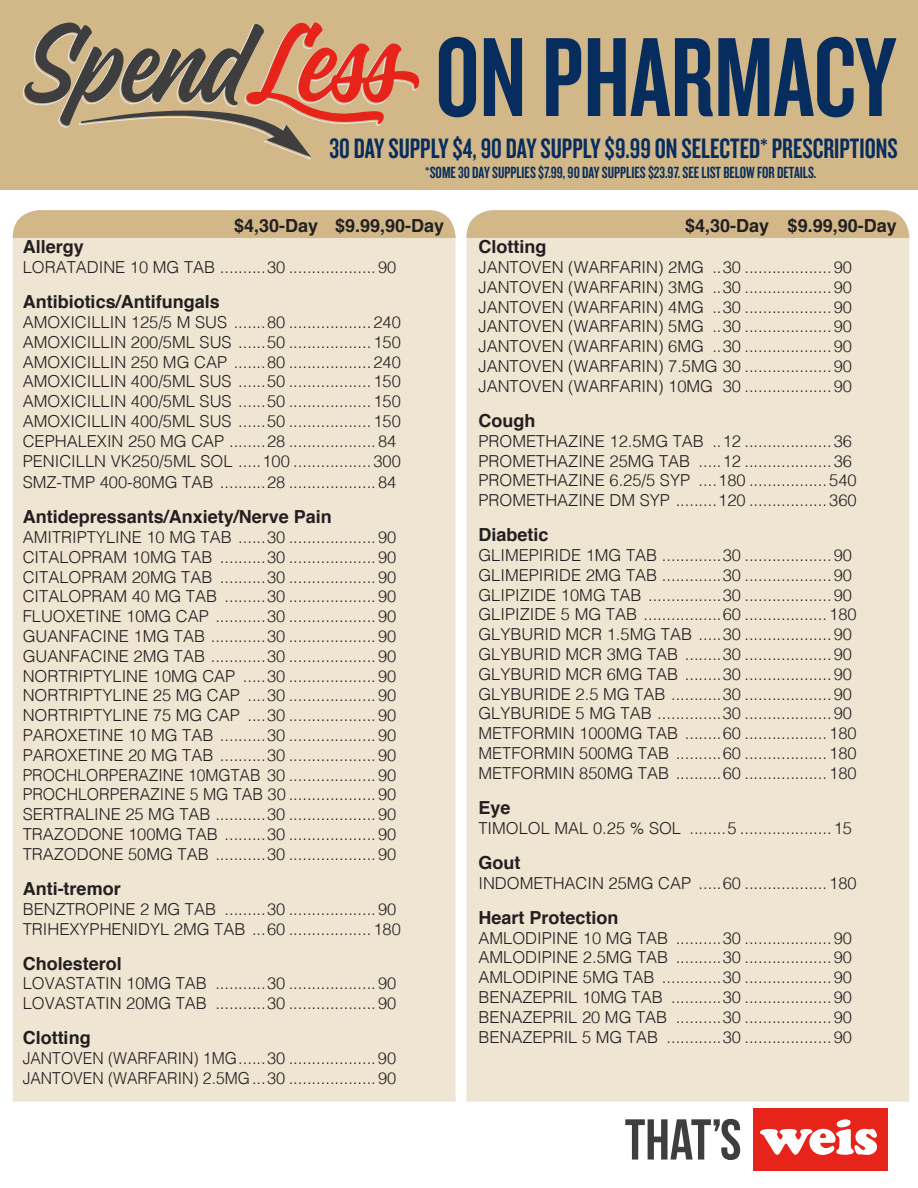
<style>
.page{position:relative;width:918px;height:1188px;background:#fff}
.page>*{position:absolute;margin:0;border:0;box-sizing:border-box;transform-origin:0 0}
.t1{font:116.85px "Knockout 48 Featherweight";color:#072d5e}
.t2{font:29.25px "Knockout 48 Featherweight";color:#072d5e}
.t3{font:700 18px "Helvetica";color:#231f20}
.t4{font:16.8px "Knockout 48 Featherweight";color:#072d5e}
.t5{font:300 16.5px/19.8px "Helvetica";color:#231f20}
.t6{font:300 16.5px/19.8px "Helvetica";color:#231f20;scale:.95 1}
</style>
<div class="page">
<div style="left:0;top:0;width:918px;height:190px;background:#d2b789"></div>
<svg style="left:25px;top:23px;width:394px;height:134px"></svg>
<div style="left:753px;top:1108px;width:135px;height:63px;background:#e72419"></div>
<svg style="left:760px;top:1119px;width:117px;height:36px"></svg>
<svg style="left:625px;top:1119px;width:115px;height:41px"></svg>
<div style="left:13px;top:238px;width:443px;height:864px;background:#eee5d2"></div>
<div style="left:13px;top:210px;width:443px;height:28px;background:#d2b789"></div>
<div style="left:466px;top:238px;width:443px;height:864px;background:#eee5d2"></div>
<div style="left:466px;top:210px;width:443px;height:28px;background:#d2b789"></div>
<h1 class="t1" style="left:435px;top:6px;width:462px">ON PHARMACY</h1>
<h2 class="t2" style="left:329px;top:130px;width:570px">30 DAY SUPPLY $4, 90 DAY SUPPLY $9.99 ON SELECTED* PRESCRIPTIONS</h2>
<p class="t4" style="left:425px;top:162px;width:393px">*SOME 30 DAY SUPPLIES $7.99, 90 DAY SUPPLIES $23.97. SEE LIST BELOW FOR DETAILS.</p>
<p class="t3" style="left:234px;top:211px;width:212px">$4,30-Day $9.99,90-Day</p>
<p class="t3" style="left:685px;top:211px;width:213px">$4,30-Day $9.99,90-Day</p>
<p class="t3" style="left:23px;top:232px;width:63px">Allergy</p>
<p class="t5" style="left:23px;top:256px;width:375px">LORATADINE 10 MG TAB ..........30 ................... 90</p>
<p class="t3" style="left:23px;top:287px;width:199px">Antibiotics/Antifungals</p>
<p class="t5" style="left:23px;top:311px;width:380px">AMOXICILLIN 125/5 M SUS .......80 .................. 240<br>AMOXICILLIN 200/5ML SUS ......50 .................. 150<br>AMOXICILLIN 250 MG CAP .......80 .................. 240<br>AMOXICILLIN 400/5ML SUS ......50 .................. 150<br>AMOXICILLIN 400/5ML SUS ......50 .................. 150<br>AMOXICILLIN 400/5ML SUS ......50 .................. 150<br>CEPHALEXIN 250 MG CAP ........28 ................... 84<br>PENICILLN VK250/5ML SOL .....100 ................. 300</p>
<p class="t5" style="left:23px;top:471px;width:375px">SMZ-TMP 400-80MG TAB ..........28 ................... 84</p>
<p class="t3" style="left:23px;top:502px;width:311px">Antidepressants/Anxiety/Nerve Pain</p>
<p class="t5" style="left:23px;top:526px;width:375px;text-align:justify">AMITRIPTYLINE 10 MG TAB ......30 ................... 90<br>CITALOPRAM 10MG TAB ..........30 ................... 90<br>CITALOPRAM 20MG TAB ..........30 ................... 90<br>CITALOPRAM 40 MG TAB .........30 ................... 90<br>FLUOXETINE 10MG CAP ...........30 ................... 90<br>GUANFACINE 1MG TAB ............30 ................... 90<br>GUANFACINE 2MG TAB ............30 ................... 90<br>NORTRIPTYLINE 10MG CAP .....30 ................... 90<br>NORTRIPTYLINE 25 MG CAP ....30 ................... 90<br>NORTRIPTYLINE 75 MG CAP ....30 ................... 90<br>PAROXETINE 10 MG TAB ..........30 ................... 90<br>PAROXETINE 20 MG TAB ..........30 ................... 90<br>PROCHLORPERAZINE 10MGTAB 30 ................... 90<br>PROCHLORPERAZINE 5 MG TAB 30 ................... 90<br>SERTRALINE 25 MG TAB ...........30 ................... 90<br>TRAZODONE 100MG TAB .........30 ................... 90<br>TRAZODONE 50MG TAB ...........30 ................... 90</p>
<p class="t3" style="left:23px;top:874px;width:99px">Anti-tremor</p>
<p class="t5" style="left:23px;top:898px;width:380px">BENZTROPINE 2 MG TAB .........30 ................... 90<br>TRIHEXYPHENIDYL 2MG TAB ...60 .................. 180</p>
<p class="t3" style="left:23px;top:949px;width:101px">Cholesterol</p>
<p class="t5" style="left:23px;top:973px;width:375px">LOVASTATIN 10MG TAB ...........30 ................... 90<br>LOVASTATIN 20MG TAB ...........30 ................... 90</p>
<p class="t3" style="left:23px;top:1023px;width:69px">Clotting</p>
<p class="t6" style="left:23px;top:1047px;width:395px">JANTOVEN (WARFARIN) 1MG......30 ................... 90<br>JANTOVEN (WARFARIN) 2.5MG ...30 ................... 90</p>
<p class="t3" style="left:478px;top:232px;width:69px">Clotting</p>
<p class="t5" style="left:478px;top:256px;width:375px;text-align:justify">JANTOVEN (WARFARIN) 2MG ..30 ................... 90<br>JANTOVEN (WARFARIN) 3MG ..30 ................... 90<br>JANTOVEN (WARFARIN) 4MG ..30 ................... 90<br>JANTOVEN (WARFARIN) 5MG ..30 ................... 90<br>JANTOVEN (WARFARIN) 6MG ..30 ................... 90<br>JANTOVEN (WARFARIN) 7.5MG 30 ................... 90<br>JANTOVEN (WARFARIN) 10MG 30 ................... 90</p>
<p class="t3" style="left:478px;top:406px;width:58px">Cough</p>
<p class="t5" style="left:478px;top:430px;width:380px">PROMETHAZINE 12.5MG TAB ..12 ................... 36<br>PROMETHAZINE 25MG TAB .....12 ................... 36<br>PROMETHAZINE 6.25/5 SYP ....180 ................. 540<br>PROMETHAZINE DM SYP .........120 ................. 360</p>
<p class="t3" style="left:478px;top:520px;width:72px">Diabetic</p>
<p class="t5" style="left:478px;top:544px;width:380px">GLIMEPIRIDE 1MG TAB .............30 ................... 90<br>GLIMEPIRIDE 2MG TAB .............30 ................... 90<br>GLIPIZIDE 10MG TAB ................30 ................... 90<br>GLIPIZIDE 5 MG TAB .................60 .................. 180<br>GLYBURID MCR 1.5MG TAB .....30 ................... 90<br>GLYBURID MCR 3MG TAB ........30 ................... 90<br>GLYBURID MCR 6MG TAB ........30 ................... 90<br>GLYBURIDE 2.5 MG TAB ...........30 ................... 90<br>GLYBURIDE 5 MG TAB ..............30 ................... 90<br>METFORMIN 1000MG TAB ........60 .................. 180<br>METFORMIN 500MG TAB ..........60 .................. 180<br>METFORMIN 850MG TAB ..........60 .................. 180</p>
<p class="t3" style="left:478px;top:793px;width:34px">Eye</p>
<p class="t5" style="left:478px;top:817px;width:375px">TIMOLOL MAL 0.25 % SOL ........5 .................... 15</p>
<p class="t3" style="left:478px;top:848px;width:43px">Gout</p>
<p class="t5" style="left:478px;top:872px;width:380px">INDOMETHACIN 25MG CAP .....60 .................. 180</p>
<p class="t3" style="left:478px;top:903px;width:142px">Heart Protection</p>
<p class="t5" style="left:478px;top:927px;width:375px;text-align:justify">AMLODIPINE 10 MG TAB ..........30 ................... 90<br>AMLODIPINE 2.5MG TAB ..........30 ................... 90<br>AMLODIPINE 5MG TAB .............30 ................... 90<br>BENAZEPRIL 10MG TAB ...........30 ................... 90<br>BENAZEPRIL 20 MG TAB ..........30 ................... 90<br>BENAZEPRIL 5 MG TAB ............30 ................... 90</p>
</div>
